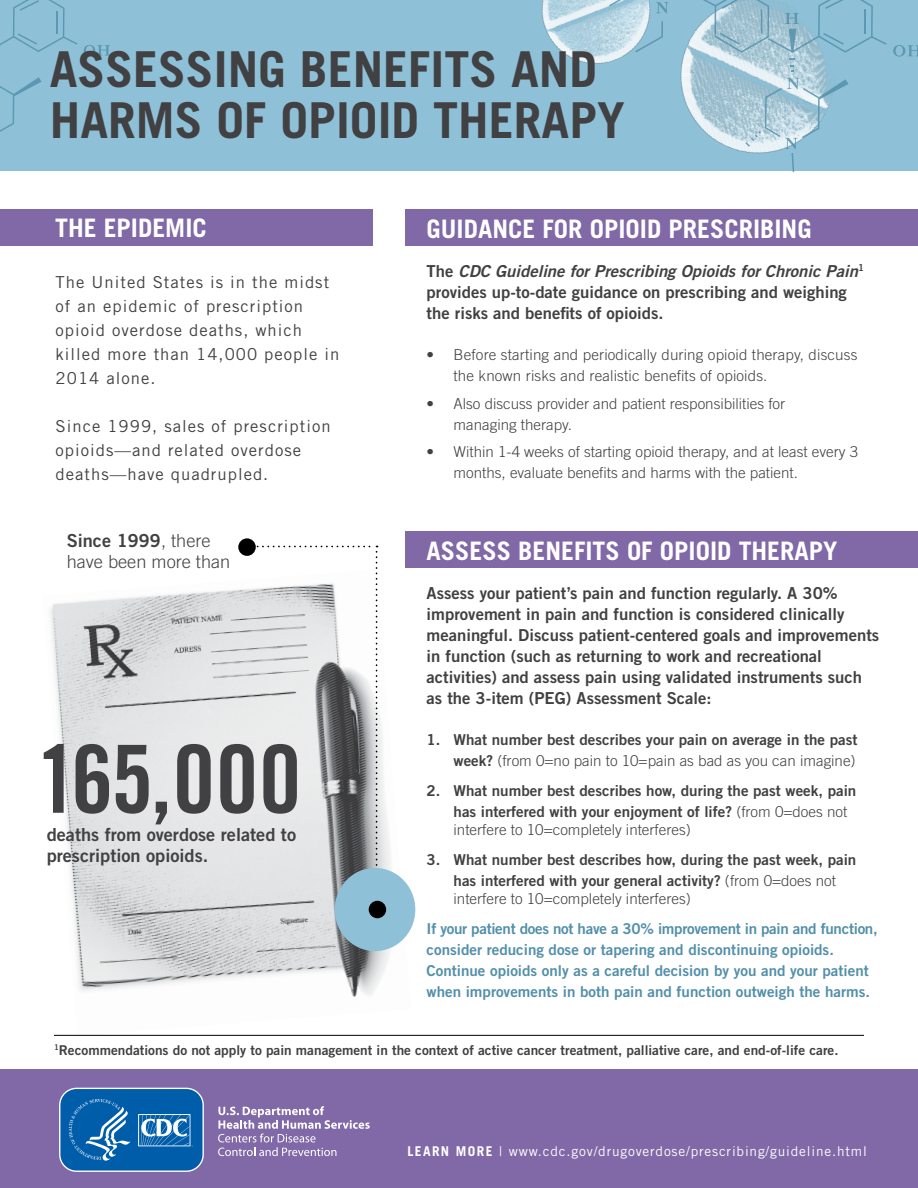
<style>
.page{position:relative;width:918px;height:1188px;background:#fff}
.page>*{position:absolute;margin:0;border:0;box-sizing:border-box;transform-origin:0 0}
.t1{font:94.05px "Trade Gothic Bold Cond Twenty";letter-spacing:-.01em;color:#414042}
.t2{font:700 49.5px/51px "Trade Gothic";color:#414042}
.t3{font:700 25.5px "Trade Gothic";color:#fff}
.t4{font:18px/21px "Trade Gothic LT Std Bd 2";color:#414042}
.t5{font:300 18px/21px "Trade Gothic";color:#414042}
.t6{font:16.5px/21px "Trade Gothic LT Std Bd 2";color:#414042}
.t7{font:16.5px/24px "Trade Gothic";letter-spacing:.06em;color:#414042}
.t8{font:300 15px/21px "Trade Gothic";color:#414042}
.t9{font:15px/21px "Trade Gothic LT Std Bd 2";color:#414042}
.t10{font:15px/21px "Trade Gothic LT Std Bd 2";color:#528faa}
.t11{font:13.5px "Trade Gothic LT Std Bd 2";color:#414042}
.t12{font:13.5px "Trade Gothic";letter-spacing:.06em;color:#fff}
.s1{font-family:"Trade Gothic LT Std Bd 2";font-weight:400}
.s2{font-family:"Trade Gothic Bold Two";font-style:italic}
.s3{font-family:"Trade Gothic";font-weight:300}
.s4{font-weight:700}
</style>
<div class="page">
<div style="left:0;top:0;width:918px;height:171px;background:#8ec1d8"></div>
<div style="left:0;top:1070px;width:918px;height:118px;background:#8168a7"></div>
<svg style="left:59px;top:1087px;width:145px;height:85px;background:#2874b5"></svg>
<img style="left:680px;top:72px;width:146px;height:100px">
<img style="left:541px;top:0;width:68px;height:64px">
<svg style="left:893px;top:45px;width:25px;height:12px"></svg>
<svg style="left:609px;top:0;width:278px;height:72px"></svg>
<svg style="left:745px;top:78px;width:104px;height:93px"></svg>
<svg style="left:0;top:77px;width:42px;height:55px"></svg>
<svg style="left:84px;top:45px;width:26px;height:11px"></svg>
<svg style="left:0;top:0;width:77px;height:52px"></svg>
<div style="left:405px;top:209px;width:513px;height:36px;background:#8168a7"></div>
<div style="left:0;top:209px;width:373px;height:36px;background:#8168a7"></div>
<svg style="left:218px;top:1106px;width:152px;height:50px"></svg>
<div style="left:405px;top:532px;width:513px;height:36px;background:#8168a7"></div>
<img style="left:50px;top:589px;width:361px;height:446px">
<div style="left:238px;top:538px;width:18px;height:18px;background:#000;border-radius:50%"></div>
<svg style="left:252px;top:546px;width:126px;height:364px"></svg>
<div style="left:335px;top:868px;width:80px;height:83px;background:#8ec1d8;border-radius:50%"></div>
<div style="left:369px;top:901px;width:17px;height:17px;background:#000;border-radius:50%"></div>
<hr style="left:54px;top:1035px;width:810px;height:1px;background:#000">
<h1 class="t2" style="left:50px;top:43px;width:577px">ASSESSING BENEFITS AND<br>HARMS OF OPIOID THERAPY</h1>
<h3 class="t3" style="left:55px;top:213px;width:153px">THE EPIDEMIC</h3>
<p class="t7" style="left:56px;top:270px;width:285px">The United States is in the midst of an epidemic of prescription opioid overdose deaths, which killed more than 14,000 people in<br>2014 alone.</p>
<p class="t7" style="left:56px;top:414px;width:276px">Since 1999, sales of prescription opioids—and related overdose deaths—have quadrupled.</p>
<p class="t5" style="left:67px;top:529px;width:165px"><span class="s1">Since 1999</span>, there have been more than</p>
<p class="t1" style="left:36px;top:722px;width:267px">165,000</p>
<p class="t4" style="left:47px;top:823px;width:251px">deaths from overdose related to prescription opioids.</p>
<h2 class="t3" style="left:427px;top:213px;width:387px">GUIDANCE FOR OPIOID PRESCRIBING</h2>
<p class="t6" style="left:427px;top:260px;width:439px">The <span class="s2">CDC Guideline for Prescribing Opioids for Chronic Pain</span><sup>1 </sup>provides up-to-date guidance on prescribing and weighing the risks and benefits of opioids.</p>
<p class="t8" style="left:454px;top:344px;width:405px;text-indent:-27px">• Before starting and periodically during opioid therapy, discuss the known risks and realistic benefits of opioids.</p>
<p class="t8" style="left:454px;top:393px;width:333px;text-indent:-27px">• Also discuss provider and patient responsibilities for managing therapy.</p>
<p class="t8" style="left:454px;top:441px;width:406px;text-indent:-27px">• Within 1-4 weeks of starting opioid therapy, and at least every 3 months, evaluate benefits and harms with the patient.</p>
<h3 class="t3" style="left:427px;top:535px;width:412px">ASSESS BENEFITS OF OPIOID THERAPY</h3>
<p class="t6" style="left:427px;top:582px;width:454px">Assess your patient’s pain and function regularly. A 30% improvement in pain and function is considered clinically meaningful. Discuss patient-centered goals and improvements in function (such as returning to work and recreational activities) and assess pain using validated instruments such as the 3-item (PEG) Assessment Scale:</p>
<p class="t9" style="left:427px;top:729px;width:432px">1. What number best describes your pain on average in the past</p>
<p class="t8" style="left:454px;top:750px;width:404px"><span class="s1">week?</span> (from 0=no pain to 10=pain as bad as you can imagine)</p>
<p class="t9" style="left:454px;top:780px;width:404px;text-indent:-27px">2. What number best describes how, during the past week, pain has interfered with your enjoyment of life? <span class="s3">(from 0=does not</span></p>
<p class="t8" style="left:454px;top:819px;width:239px">interfere to 10=completely interferes)</p>
<p class="t9" style="left:427px;top:849px;width:431px;text-align:center">3. What number best describes how, during the past week, pain has interfered with your general activity? <span class="s3">(from 0=does not</span></p>
<p class="t8" style="left:454px;top:888px;width:239px">interfere to 10=completely interferes)</p>
<p class="t10" style="left:427px;top:918px;width:453px">If your patient does not have a 30% improvement in pain and function, consider reducing dose or tapering and discontinuing opioids.<br>Continue opioids only as a careful decision by you and your patient when improvements in both pain and function outweigh the harms.</p>
<p class="t11" style="left:54px;top:1042px;width:786px"><sup>1</sup>Recommendations do not apply to pain management in the context of active cancer treatment, palliative care, and end-of-life care.</p>
<p class="t12" style="left:407px;top:1143px;width:461px"><span class="s4">LEARN MORE</span> | www.cdc.gov/drugoverdose/prescribing/guideline.html</p>
</div>
